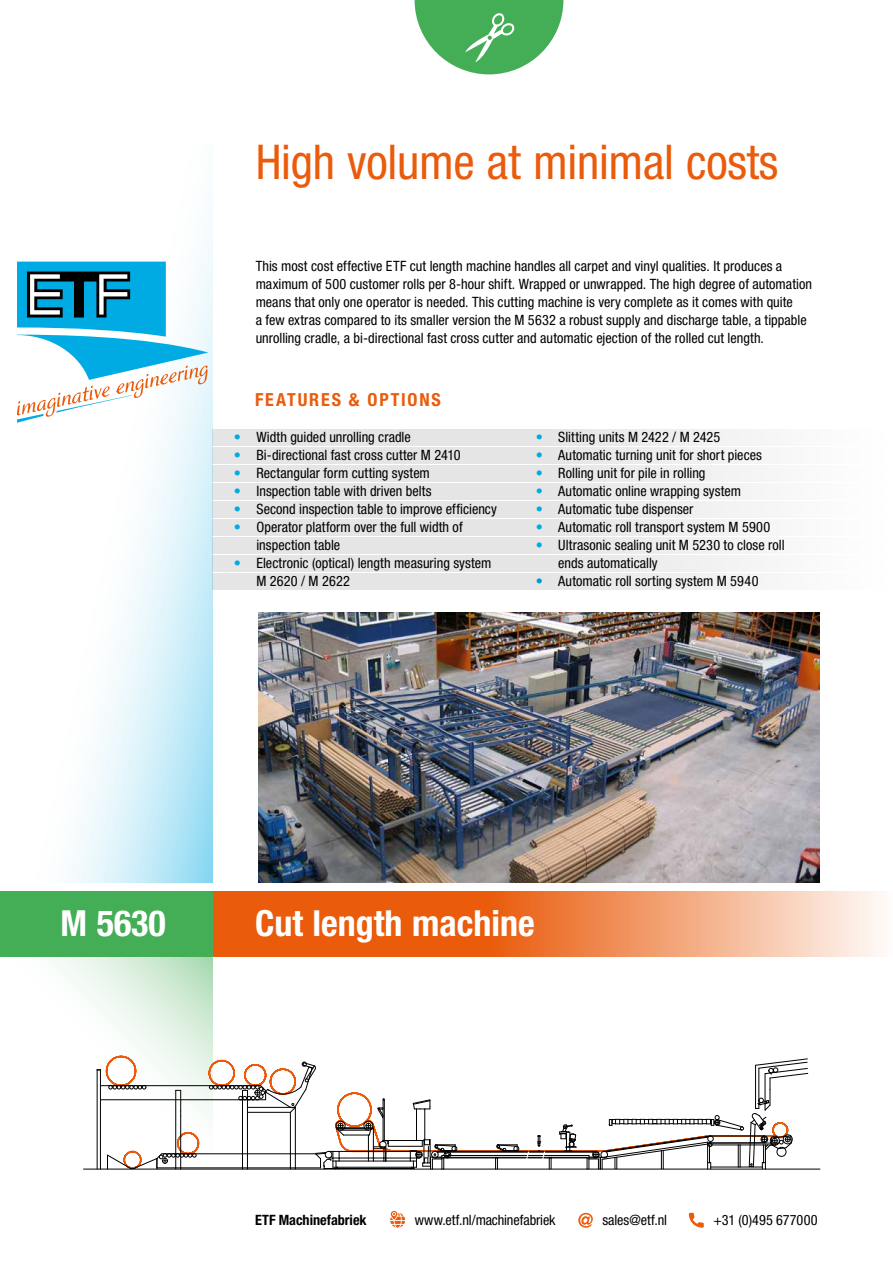
<style>
.page{position:relative;width:893px;height:1263px;background:#fff}
.page>*{position:absolute;margin:0;border:0;box-sizing:border-box;transform-origin:0 0}
.t1{font:condensed 48px "Helvetica Neue LT Pro";letter-spacing:-.005em;color:#ea5b0b}
.t2{font:700 condensed 36px "Helvetica Neue LT Pro";color:#fff}
.t3{font:700 condensed 18px "Helvetica Neue LT Pro";letter-spacing:.1em;color:#ea5b0b}
.t4{font:condensed 14.25px/18px "Helvetica Neue LT Pro";letter-spacing:.005em;color:#000}
.t5{font:700 condensed 14.25px "Helvetica Neue LT Pro";color:#000}
.s1{color:#00abe4}
</style>
<div class="page">
<svg style="left:213px;top:891px;width:667px;height:66px;background:#ef884f"></svg>
<div style="left:0;top:891px;width:213px;height:66px;background:#44ae56"></div>
<svg style="left:17px;top:218px;width:196px;height:665px"></svg>
<svg style="left:57px;top:957px;width:156px;height:212px"></svg>
<svg style="left:415px;top:0;width:148px;height:74px"></svg>
<svg style="left:390px;top:1211px;width:15px;height:17px"></svg>
<svg style="left:578px;top:1213px;width:15px;height:15px"></svg>
<svg style="left:689px;top:1213px;width:15px;height:15px"></svg>
<svg style="left:17px;top:262px;width:191px;height:161px"></svg>
<div style="left:213px;top:447px;width:680px;height:16px;background:linear-gradient(to right,#dedede,#f9f9f9)"></div>
<div style="left:213px;top:465px;width:680px;height:16px;background:linear-gradient(to right,#dedede,#f9f9f9)"></div>
<div style="left:213px;top:483px;width:680px;height:16px;background:linear-gradient(to right,#dedede,#f9f9f9)"></div>
<div style="left:213px;top:501px;width:680px;height:16px;background:linear-gradient(to right,#dedede,#f9f9f9)"></div>
<div style="left:213px;top:519px;width:680px;height:16px;background:linear-gradient(to right,#dedede,#f9f9f9)"></div>
<div style="left:213px;top:537px;width:680px;height:16px;background:linear-gradient(to right,#dedede,#f9f9f9)"></div>
<div style="left:213px;top:555px;width:680px;height:16px;background:linear-gradient(to right,#dedede,#f9f9f9)"></div>
<div style="left:213px;top:429px;width:680px;height:16px;background:linear-gradient(to right,#dedede,#f9f9f9)"></div>
<img style="left:258px;top:613px;width:562px;height:270px">
<div style="left:208px;top:1060px;width:27px;height:26px;border:2px dashed #ea5b0b;border-radius:50%"></div>
<div style="left:123px;top:1151px;width:19px;height:18px;border:2px dashed #ea5b0b;border-radius:50%"></div>
<div style="left:177px;top:1132px;width:22px;height:22px;border:2px dashed #ea5b0b;border-radius:50%"></div>
<div style="left:106px;top:1056px;width:30px;height:30px;border:2px dashed #ea5b0b;border-radius:50%"></div>
<svg style="left:108px;top:1084px;width:39px;height:6px"></svg>
<hr style="left:181px;top:1167px;width:61px;height:1px;background:#000">
<hr style="left:181px;top:1153px;width:61px;height:1px;background:#000">
<hr style="left:100px;top:1099px;width:76px;height:1px;background:#000">
<hr style="left:181px;top:1099px;width:61px;height:1px;background:#000">
<hr style="left:100px;top:1085px;width:161px;height:1px;background:#000">
<hr style="left:175px;top:1100px;width:1px;height:54px;background:#000">
<hr style="left:180px;top:1116px;width:1px;height:38px;background:#000">
<svg style="left:175px;top:1090px;width:6px;height:26px"></svg>
<svg style="left:106px;top:1152px;width:91px;height:17px"></svg>
<svg style="left:209px;top:1058px;width:600px;height:111px"></svg>
<hr style="left:100px;top:1070px;width:1px;height:99px;background:#000">
<hr style="left:97px;top:1070px;width:1px;height:99px;background:#000">
<hr style="left:765px;top:1169px;width:55px;height:1px;background:#000">
<hr style="left:83px;top:1169px;width:682px;height:1px;background:#000">
<div style="left:213px;top:573px;width:680px;height:16px;background:linear-gradient(to right,#dedede,#f9f9f9)"></div>
<h1 class="t1" style="left:256px;top:134px;width:524px">High volume at minimal costs</h1>
<p class="t4" style="left:256px;top:256px;width:558px">This most cost effective ETF cut length machine handles all carpet and vinyl qualities. It produces a maximum of 500 customer rolls per 8-hour shift. Wrapped or unwrapped. The high degree of automation means that only one operator is needed. This cutting machine is very complete as it comes with quite<br>a few extras compared to its smaller version the M 5632 a robust supply and discharge table, a tippable unrolling cradle, a bi-directional fast cross cutter and automatic ejection of the rolled cut length.</p>
<p class="t3" style="left:255px;top:388px;width:187px">FEATURES &amp; OPTIONS</p>
<p class="t4" style="left:234px;top:427px;width:178px"><span class="s1">•</span> Width guided unrolling cradle</p>
<p class="t4" style="left:234px;top:445px;width:228px"><span class="s1">•</span> Bi-directional fast cross cutter M 2410</p>
<p class="t4" style="left:234px;top:463px;width:198px"><span class="s1">•</span> Rectangular form cutting system</p>
<p class="t4" style="left:234px;top:481px;width:199px"><span class="s1">•</span> Inspection table with driven belts</p>
<p class="t4" style="left:234px;top:499px;width:264px"><span class="s1">•</span> Second inspection table to improve efficiency</p>
<p class="t4" style="left:256px;top:517px;width:208px;text-indent:-23px"><span class="s1">•</span> Operator platform over the full width of inspection table</p>
<p class="t4" style="left:256px;top:553px;width:236px;text-indent:-23px"><span class="s1">•</span> Electronic (optical) length measuring system<br>M 2620 / M 2622</p>
<p class="t4" style="left:536px;top:427px;width:186px"><span class="s1">•</span> Slitting units M 2422 / M 2425</p>
<p class="t4" style="left:536px;top:445px;width:228px"><span class="s1">•</span> Automatic turning unit for short pieces</p>
<p class="t4" style="left:536px;top:463px;width:171px"><span class="s1">•</span> Rolling unit for pile in rolling</p>
<p class="t4" style="left:536px;top:481px;width:207px"><span class="s1">•</span> Automatic online wrapping system</p>
<p class="t4" style="left:536px;top:499px;width:159px"><span class="s1">•</span> Automatic tube dispenser</p>
<p class="t4" style="left:536px;top:517px;width:236px"><span class="s1">•</span> Automatic roll transport system M 5900</p>
<p class="t4" style="left:558px;top:535px;width:228px;text-indent:-23px"><span class="s1">•</span> Ultrasonic sealing unit M 5230 to close roll ends automatically</p>
<p class="t4" style="left:536px;top:571px;width:224px"><span class="s1">•</span> Automatic roll sorting system M 5940</p>
<h2 class="t2" style="left:61px;top:901px;width:107px">M 5630</h2>
<h2 class="t2" style="left:255px;top:901px;width:281px">Cut length machine</h2>
<p class="t5" style="left:255px;top:1211px;width:113px">ETF Machinefabriek</p>
<p class="t4" style="left:415px;top:1210px;width:142px">www.etf.nl/machinefabriek</p>
<p class="t4" style="left:602px;top:1210px;width:66px">sales@etf.nl</p>
<p class="t4" style="left:713px;top:1210px;width:106px">+31 (0)495 677000</p>
</div>
